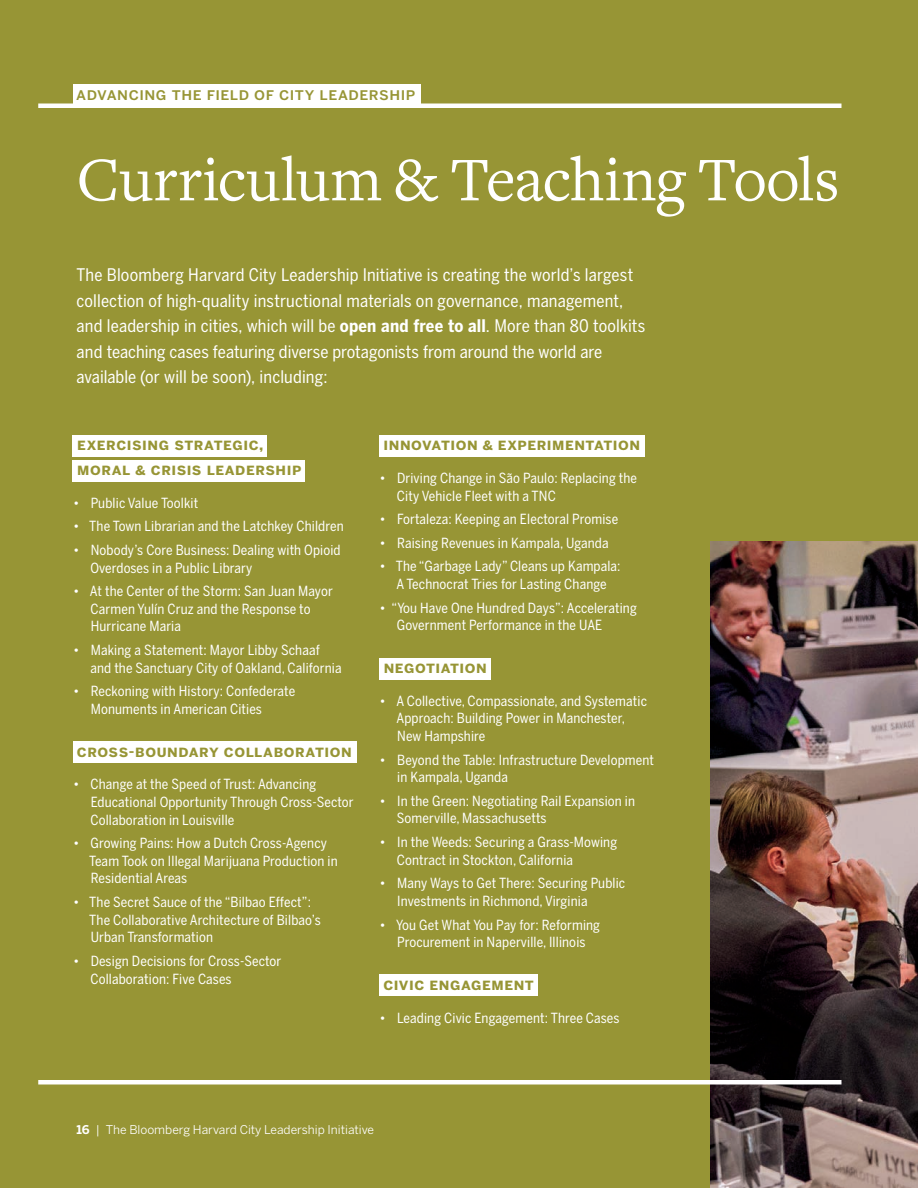
<style>
.page{position:relative;width:918px;height:1188px;background:#979535}
.page>*{position:absolute;margin:0;border:0;box-sizing:border-box;transform-origin:0 0}
.t1{font:64.5px "Freight Text";letter-spacing:-.01em;color:#fff}
.Intro_11_5pt{font:17.25px/25.5px "Benton Sans Cond";letter-spacing:.005em;color:#fff}
.t2{font:16.5px "Benton Sans Medium SC";letter-spacing:.03em;color:#979535}
.Curriculum_Category_ONLY_Line{font:15.75px "Benton Sans Bold SC";letter-spacing:.035em;color:#979535}
.Curriculum_Category_Line_2{font:15.75px "Benton Sans Bold SC";letter-spacing:.035em;color:#979535}
.Curriculum_Category_Line_1{font:15.75px "Benton Sans Bold SC";letter-spacing:.035em;color:#979535}
.t3{font:13.8px/17.5px "Benton Sans Cond";letter-spacing:.01em;color:#fff}
.Pg___Left{font:12px "Benton Sans";color:#fff}
.s1{font-weight:700}
.s2{color:#fff}
</style>
<div class="page">
<img style="left:710px;top:541px;width:208px;height:647px">
<div style="left:73px;top:435px;width:194px;height:22px;background:#fff"></div>
<div style="left:73px;top:460px;width:232px;height:21px;background:#fff"></div>
<div style="left:73px;top:741px;width:283px;height:22px;background:#fff"></div>
<div style="left:379px;top:435px;width:265px;height:22px;background:#fff"></div>
<div style="left:379px;top:658px;width:112px;height:21px;background:#fff"></div>
<div style="left:379px;top:975px;width:159px;height:21px;background:#fff"></div>
<hr style="left:38px;top:1080px;width:804px;height:4px;background:#fff">
<div style="left:73px;top:84px;width:348px;height:22px;background:#fff"></div>
<hr style="left:38px;top:104px;width:804px;height:4px;background:#fff">
<p class="t2" style="left:76px;top:84px;width:341px">ADVANCING THE FIELD OF CITY LEADERSHIP</p>
<p class="t1" style="left:76px;top:144px;width:765px">Curriculum &amp; Teaching Tools</p>
<p class="Intro_11_5pt" style="left:76px;top:262px;width:570px">The Bloomberg Harvard City Leadership Initiative is creating the world’s largest collection of high-quality instructional materials on governance, management, and leadership in cities, which will be <span class="s1">open and free to all</span>. More than 80 toolkits and teaching cases featuring diverse protagonists from around the world are available (or will be soon), including:</p>
<p class="Curriculum_Category_Line_1" style="left:77px;top:435px;width:191px">EXERCISING STRATEGIC,<span class="s2">.</span></p>
<p class="Curriculum_Category_Line_2" style="left:77px;top:460px;width:226px">MORAL &amp; CRISIS LEADERSHIP</p>
<p class="t3" style="left:73px;top:494px;width:127px">• Public Value Toolkit</p>
<p class="t3" style="left:73px;top:517px;width:272px">• The Town Librarian and the Latchkey Children</p>
<p class="t3" style="left:91px;top:541px;width:252px;text-indent:-18px">• Nobody’s Core Business: Dealing with Opioid<br>Overdoses in a Public Library</p>
<p class="t3" style="left:91px;top:582px;width:244px;text-indent:-18px">• At the Center of the Storm: San Juan Mayor<br>Carmen Yulín Cruz and the Response to<br>Hurricane Maria</p>
<p class="t3" style="left:90px;top:641px;width:253px;text-indent:-17px">• Making a Statement: Mayor Libby Schaaf and the Sanctuary City of Oakland, California</p>
<p class="t3" style="left:91px;top:682px;width:206px;text-indent:-18px">• Reckoning with History: Confederate<br>Monuments in American Cities</p>
<p class="Curriculum_Category_ONLY_Line" style="left:77px;top:742px;width:276px">CROSS-BOUNDARY COLLABORATION</p>
<p class="t3" style="left:91px;top:775px;width:265px;text-indent:-18px">• Change at the Speed of Trust: Advancing<br>Educational Opportunity Through Cross-Sector<br>Collaboration in Louisville</p>
<p class="t3" style="left:89px;top:834px;width:250px;text-indent:-16px">• Growing Pains: How a Dutch Cross-Agency<br>Team Took on Illegal Marijuana Production in<br>Residential Areas</p>
<p class="t3" style="left:89px;top:893px;width:233px;text-indent:-16px">• The Secret Sauce of the “Bilbao Effect”:<br>The Collaborative Architecture of Bilbao’s<br>Urban Transformation</p>
<p class="t3" style="left:91px;top:952px;width:192px;text-indent:-18px">• Design Decisions for Cross-Sector<br>Collaboration: Five Cases</p>
<p class="Curriculum_Category_ONLY_Line" style="left:384px;top:435px;width:258px">INNOVATION &amp; EXPERIMENTATION</p>
<p class="t3" style="left:397px;top:469px;width:242px;text-indent:-18px">• Driving Change in São Paulo: Replacing the<br>City Vehicle Fleet with a TNC</p>
<p class="t3" style="left:379px;top:510px;width:240px">• Fortaleza: Keeping an Electoral Promise</p>
<p class="t3" style="left:379px;top:534px;width:231px">• Raising Revenues in Kampala, Uganda</p>
<p class="t3" style="left:379px;top:558px;width:243px;text-align:center">• The “Garbage Lady” Cleans up Kampala:<br>A Technocrat Tries for Lasting Change</p>
<p class="t3" style="left:397px;top:599px;width:241px;text-indent:-18px">• “You Have One Hundred Days”: Accelerating<br>Government Performance in the UAE</p>
<p class="Curriculum_Category_ONLY_Line" style="left:384px;top:658px;width:105px">NEGOTIATION</p>
<p class="t3" style="left:396px;top:692px;width:252px;text-indent:-17px">• A Collective, Compassionate, and Systematic<br>Approach: Building Power in Manchester,<br>New Hampshire</p>
<p class="t3" style="left:397px;top:751px;width:258px;text-indent:-18px">• Beyond the Table: Infrastructure Development in Kampala, Uganda</p>
<p class="t3" style="left:397px;top:792px;width:240px;text-indent:-18px">• In the Green: Negotiating Rail Expansion in<br>Somerville, Massachusetts</p>
<p class="t3" style="left:397px;top:833px;width:222px;text-indent:-18px">• In the Weeds: Securing a Grass-Mowing<br>Contract in Stockton, California</p>
<p class="t3" style="left:397px;top:874px;width:229px;text-indent:-18px">• Many Ways to Get There: Securing Public<br>Investments in Richmond, Virginia</p>
<p class="t3" style="left:379px;top:916px;width:222px;text-align:center">• You Get What You Pay for: Reforming<br>Procurement in Naperville, Illinois</p>
<p class="Curriculum_Category_ONLY_Line" style="left:383px;top:975px;width:152px">CIVIC ENGAGEMENT</p>
<p class="t3" style="left:379px;top:1009px;width:242px">• Leading Civic Engagement: Three Cases</p>
<p class="Pg___Left" style="left:76px;top:1123px;width:299px"><span class="s1">16</span> | The Bloomberg Harvard City Leadership Initiative</p>
</div>
